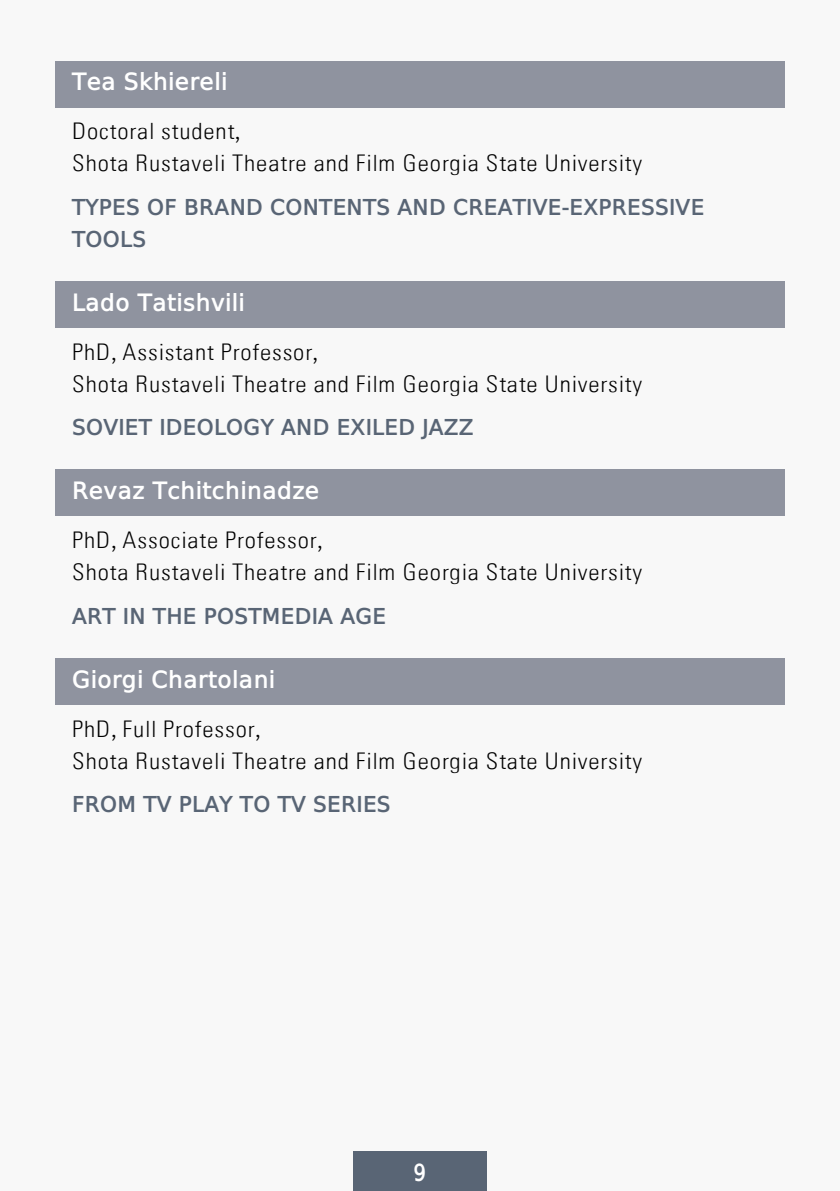
<style>
.page{position:relative;width:840px;height:1191px;background:#fff}
.page>*{position:absolute;margin:0;border:0;box-sizing:border-box;transform-origin:0 0}
.t1{font:500 24px/32px "BPG Nateli";color:#000}
.t2{font:24px "BPGWEB001";color:#fff}
.t3{font:24px "BPGWEB001 Caps";color:#fff;scale:.85 1}
.t4{font:22px/32px "BPGWEB001 Caps";color:#596575}
</style>
<div class="page">
<div style="left:0;top:0;width:839px;height:1191px;background:#f8f8f8"></div>
<div style="left:55px;top:61px;width:729px;height:46px;background:#8f939f"></div>
<div style="left:55px;top:281px;width:729px;height:47px;background:#8f939f"></div>
<div style="left:55px;top:469px;width:729px;height:47px;background:#8f939f"></div>
<div style="left:55px;top:658px;width:729px;height:46px;background:#8f939f"></div>
<div style="left:353px;top:1151px;width:133px;height:40px;background:#596575"></div>
<p class="t2" style="left:72px;top:71px;width:157px">Tea Skhiereli</p>
<p class="t1" style="left:72px;top:117px;width:572px">Doctoral student,<br>Shota Rustaveli Theatre and Film Georgia State University</p>
<p class="t4" style="left:72px;top:192px;width:633px">TYPES OF BRAND CONTENTS AND CREATIVE-EXPRESSIVE<br>TOOLS</p>
<p class="t2" style="left:72px;top:291px;width:175px">Lado Tatishvili</p>
<p class="t1" style="left:72px;top:338px;width:572px">PhD, Assistant Professor,<br>Shota Rustaveli Theatre and Film Georgia State University</p>
<p class="t4" style="left:72px;top:412px;width:403px">SOVIET IDEOLOGY AND EXILED JAZZ</p>
<p class="t2" style="left:72px;top:480px;width:249px">Revaz Tchitchinadze</p>
<p class="t1" style="left:72px;top:526px;width:572px">PhD, Associate Professor,<br>Shota Rustaveli Theatre and Film Georgia State University</p>
<p class="t4" style="left:72px;top:601px;width:315px">ART IN THE POSTMEDIA AGE</p>
<p class="t2" style="left:72px;top:668px;width:205px">Giorgi Chartolani</p>
<p class="t1" style="left:72px;top:714px;width:572px">PhD, Full Professor,<br>Shota Rustaveli Theatre and Film Georgia State University</p>
<p class="t4" style="left:72px;top:789px;width:320px">FROM TV PLAY TO TV SERIES</p>
<p class="t3" style="left:413px;top:1161px;width:17px">9</p>
</div>
